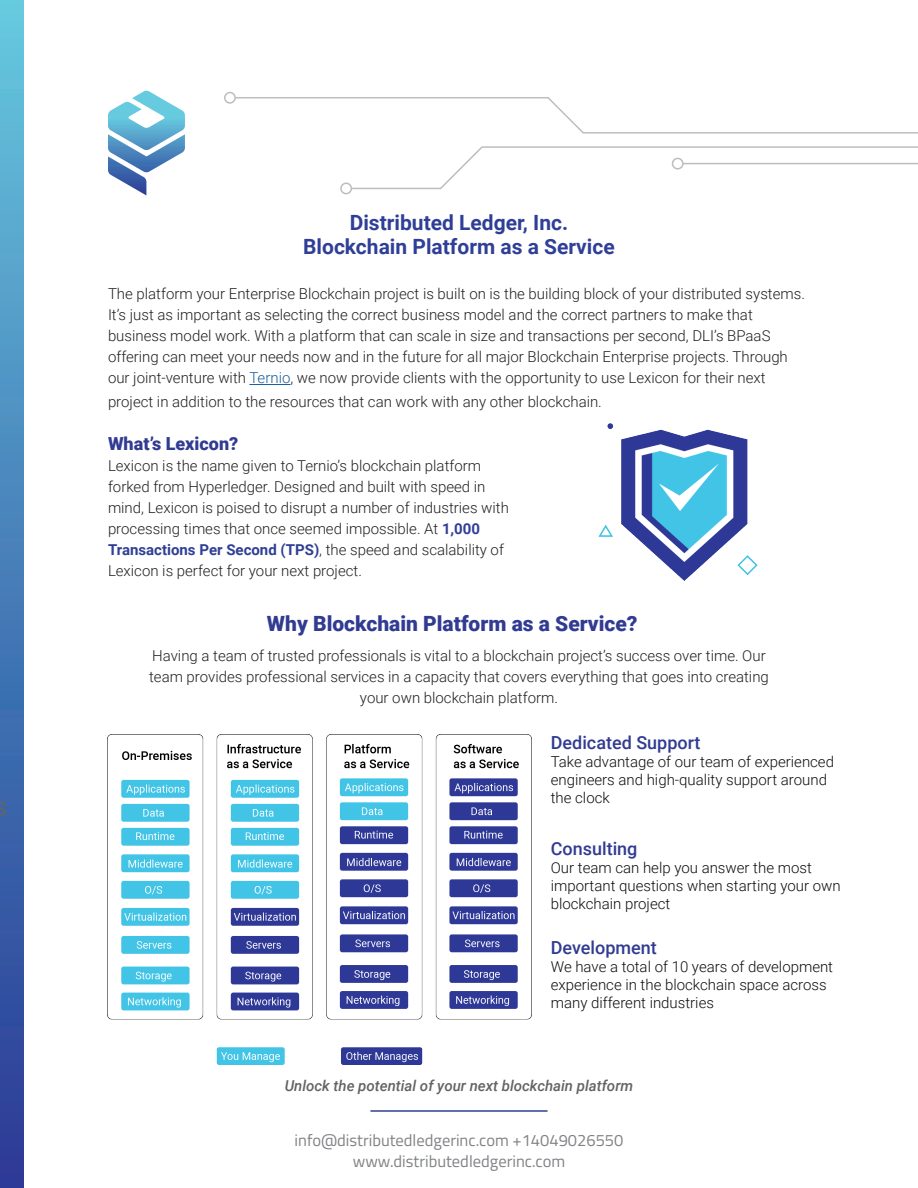
<style>
.page{position:relative;width:918px;height:1188px;background:#fff}
.page>*{position:absolute;margin:0;border:0;box-sizing:border-box;transform-origin:0 0}
.t1{font:700 21px/24px "Roboto";color:#2f3f97;text-align:center}
.t2{font:900 21px "Roboto";color:#313b92}
.t3{font:500 18px "Roboto";color:#313b92}
.t4{font:900 18px "Roboto";color:#313b92}
.t5{font:500 18px "Roboto";color:#626465}
.t6{font:16.5px "Titillium Web";color:#808285}
.t7{font:300 15px/21px "Roboto";color:#231f20}
.t8{font:300 15px/18px "Roboto";color:#0c0e0d}
.t9{font:italic 500 15px "Roboto";color:#636366}
.s1{color:#175d9e}
.s2{font-weight:700;color:#2f3f95}
</style>
<div class="page">
<svg style="left:108px;top:91px;width:77px;height:104px"></svg>
<hr style="left:249px;top:384px;width:41px;height:1px;background:#175d9e">
<div style="left:0;top:0;width:24px;height:1188px;background:linear-gradient(to bottom,#65c5dd,#283794)"></div>
<hr style="left:370px;top:1110px;width:178px;height:2px;background:#2f3f97">
<svg style="left:236px;top:97px;width:682px;height:37px"></svg>
<svg style="left:350px;top:146px;width:568px;height:44px"></svg>
<hr style="left:683px;top:163px;width:235px;height:1px;background:#bcbdc0">
<div style="left:672px;top:158px;width:12px;height:12px;border:2px solid #bcbdc0;border-radius:50%"></div>
<div style="left:224px;top:92px;width:12px;height:12px;border:2px solid #bcbdc0;border-radius:50%"></div>
<div style="left:340px;top:183px;width:12px;height:11px;border:2px solid #bcbdc0;border-radius:50%"></div>
<img style="left:108px;top:735px;width:424px;height:330px">
<img style="left:598px;top:423px;width:159px;height:158px">
<p class="t5" style="left:-5px;top:796px;width:12px">S</p>
<p class="t1" style="left:303px;top:210px;width:313px">Distributed Ledger, Inc.<br>Blockchain Platform as a Service</p>
<p class="t7" style="left:108px;top:283px;width:698px">The platform your Enterprise Blockchain project is built on is the building block of your distributed systems.<br>It’s just as important as selecting the correct business model and the correct partners to make that business model work. With a platform that can scale in size and transactions per second, DLI’s BPaaS offering can meet your needs now and in the future for all major Blockchain Enterprise projects. Through our joint-venture with <span class="s1">Ternio</span>, we now provide clients with the opportunity to use Lexicon for their next</p>
<p class="t7" style="left:108px;top:391px;width:495px">project in addition to the resources that can work with any other blockchain.</p>
<p class="t4" style="left:108px;top:431px;width:132px">What’s Lexicon?</p>
<p class="t7" style="left:108px;top:454px;width:403px">Lexicon is the name given to Ternio’s blockchain platform forked from Hyperledger. Designed and built with speed in mind, Lexicon is poised to disrupt a number of industries with processing times that once seemed impossible. At <span class="s2">1,000<br>Transactions Per Second (TPS)</span>, the speed and scalability of Lexicon is perfect for your next project.</p>
<p class="t2" style="left:267px;top:609px;width:372px">Why Blockchain Platform as a Service?</p>
<p class="t7" style="left:149px;top:645px;width:621px;text-align:center">Having a team of trusted professionals is vital to a blockchain project’s success over time. Our team provides professional services in a capacity that covers everything that goes into creating your own blockchain platform.</p>
<p class="t3" style="left:551px;top:730px;width:151px">Dedicated Support</p>
<p class="t8" style="left:551px;top:752px;width:285px">Take advantage of our team of experienced engineers and high-quality support around the clock</p>
<p class="t3" style="left:551px;top:836px;width:88px">Consulting</p>
<p class="t8" style="left:551px;top:858px;width:292px">Our team can help you answer the most important questions when starting your own blockchain project</p>
<p class="t3" style="left:551px;top:935px;width:108px">Development</p>
<p class="t8" style="left:551px;top:957px;width:284px">We have a total of 10 years of development experience in the blockchain space across many different industries</p>
<p class="t9" style="left:285px;top:1075px;width:350px">Unlock the potential of your next blockchain platform</p>
<p class="t6" style="left:295px;top:1128px;width:330px">info@distributedledgerinc.com +14049026550</p>
<p class="t6" style="left:353px;top:1149px;width:214px">www.distributedledgerinc.com</p>
</div>
